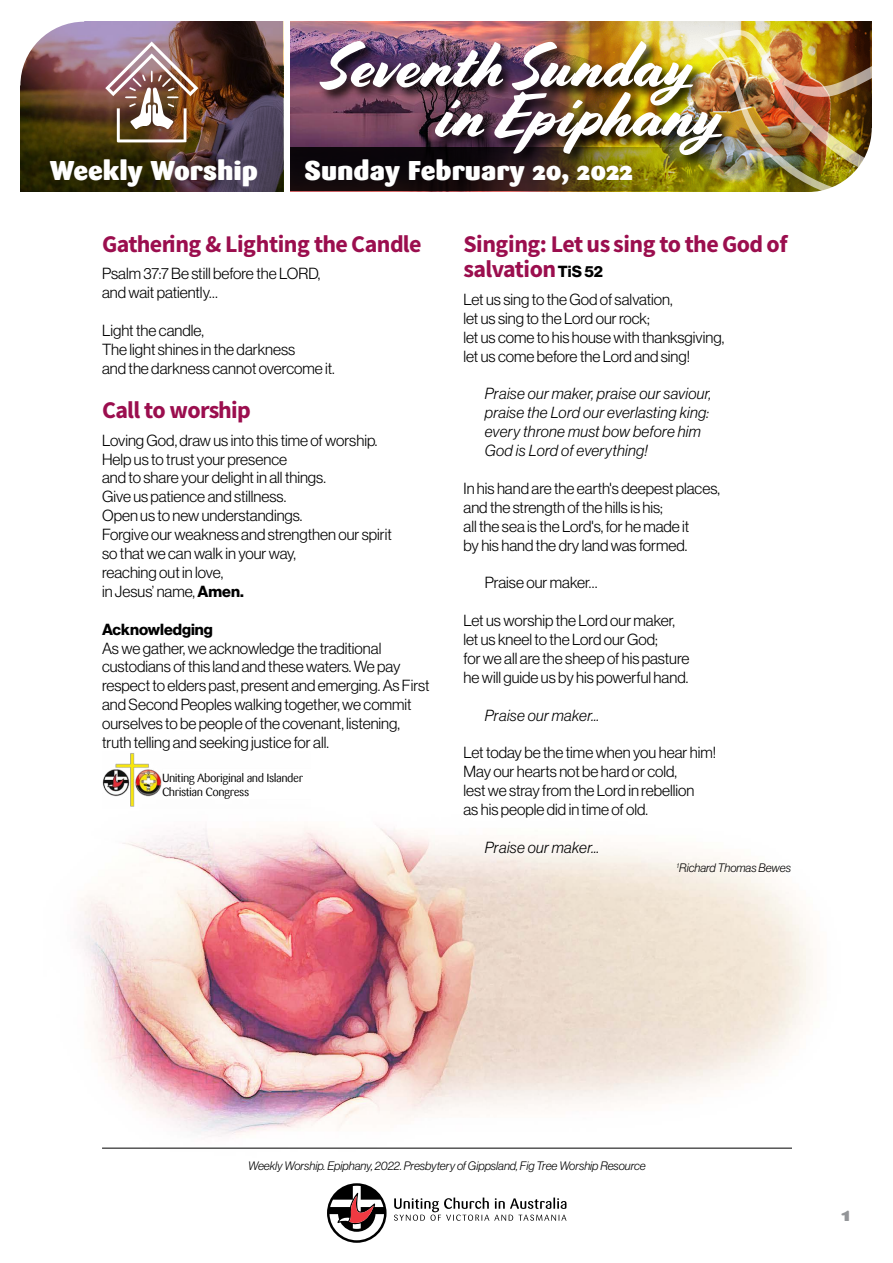
<style>
.page{position:relative;width:893px;height:1263px;background:#fff}
.page>*{position:absolute;margin:0;border:0;box-sizing:border-box;transform-origin:0 0}
.t1{font:63px/49.5px "Cortado";letter-spacing:-.01em;color:#fff}
.t2{font:900 27px "Sari";color:#fff}
.t3{font:24px/25.5px "Source Sans Variable";letter-spacing:-.02em;color:#9b0e4e}
.t4{font:900 19.5px "Sari";color:#939598}
.t5{font:15.75px/18.9px "N Haas Grotesk DS Pro 45 Lt";color:#000}
.t6{font:15.75px/18.9px "N Haas Grotesk DS Pro 46 Lt It";letter-spacing:.02em;color:#000}
.t7{font:15.75px "N Haas Grotesk DS Pro 75 Bd";color:#000}
.t8{font:12px "N Haas Grotesk DS Pro 46 Lt It";color:#000}
.t9{font:11.7px/14.1px "Sari";letter-spacing:-.04em;color:#000}
.s1{font-family:"N Haas Grotesk DS Pro 75 Bd"}
.s2{font-family:"N Haas Grotesk DS Pro 75 Bd";font-size:15.75px;color:#000}
</style>
<div class="page">
<img style="left:80px;top:827px;width:733px;height:321px">
<svg style="left:394px;top:1197px;width:172px;height:24px"></svg>
<svg style="left:327px;top:1183px;width:60px;height:60px"></svg>
<hr style="left:102px;top:1148px;width:690px;height:1px;background:#000">
<img style="left:290px;top:21px;width:239px;height:127px">
<img style="left:21px;top:21px;width:262px;height:170px">
<img style="left:105px;top:42px;width:93px;height:100px">
<svg style="left:20px;top:21px;width:64px;height:64px"></svg>
<img style="left:529px;top:21px;width:174px;height:17px">
<svg style="left:290px;top:148px;width:413px;height:43px;background:#392c0c"></svg>
<img style="left:703px;top:21px;width:169px;height:171px">
<div style="left:317px;top:38px;width:419px;height:132px;background:#000;opacity:.88"></div>
<img style="left:102px;top:753px;width:60px;height:54px">
<h1 class="t1" style="left:435px;top:43px;width:289px;text-indent:-113px">Seventh Sunday in Epiphany</h1>
<h2 class="t2" style="left:50px;top:154px;width:210px">Weekly Worship</h2>
<h2 class="t2" style="left:304px;top:154px;width:330px">Sunday February 20, 2022</h2>
<h3 class="t3" style="left:102px;top:231px;width:321px">Gathering &amp; Lighting the Candle</h3>
<p class="t5" style="left:102px;top:264px;width:220px">Psalm 37:7 Be still before the LORD, and wait patiently…</p>
<p class="t5" style="left:102px;top:321px;width:234px">Light the candle,<br>The light shines in the darkness<br>and the darkness cannot overcome it.</p>
<h3 class="t3" style="left:102px;top:398px;width:150px">Call to worship</h3>
<p class="t5" style="left:102px;top:431px;width:291px">Loving God, draw us into this time of worship.<br>Help us to trust your presence<br>and to share your delight in all things.<br>Give us patience and stillness.<br>Open us to new understandings.<br>Forgive our weakness and strengthen our spirit so that we can walk in your way,<br>reaching out in love,<br>in Jesus’ name, <span class="s1">Amen.</span></p>
<p class="t7" style="left:102px;top:620px;width:112px">Acknowledging</p>
<p class="t5" style="left:102px;top:639px;width:329px">As we gather, we acknowledge the traditional custodians of this land and these waters. We pay respect to elders past, present and emerging. As First and Second Peoples walking together, we commit ourselves to be people of the covenant, listening, truth telling and seeking justice for all.</p>
<p class="t9" style="left:162px;top:770px;width:143px">Uniting Aboriginal and Islander<br>Christian Congress</p>
<h3 class="t3" style="left:463px;top:231px;width:326px">Singing: Let us sing to the God of salvation<span class="s2">TiS 52</span></h3>
<p class="t5" style="left:463px;top:290px;width:262px">Let us sing to the God of salvation,<br>let us sing to the Lord our rock;<br>let us come to his house with thanksgiving, let us come before the Lord and sing!</p>
<p class="t6" style="left:485px;top:384px;width:228px">Praise our maker, praise our saviour, praise the Lord our everlasting king: every throne must bow before him God is Lord of everything!</p>
<p class="t5" style="left:463px;top:479px;width:258px">In his hand are the earth's deepest places, and the strength of the hills is his;<br>all the sea is the Lord's, for he made it<br>by his hand the dry land was formed.</p>
<p class="t5" style="left:485px;top:573px;width:114px">Praise our maker…</p>
<p class="t5" style="left:463px;top:611px;width:227px">Let us worship the Lord our maker, let us kneel to the Lord our God;<br>for we all are the sheep of his pasture he will guide us by his powerful hand.</p>
<p class="t6" style="left:485px;top:706px;width:116px">Praise our maker...</p>
<p class="t5" style="left:463px;top:743px;width:254px">Let today be the time when you hear him!<br>May our hearts not be hard or cold,<br>lest we stray from the Lord in rebellion<br>as his people did in time of old.</p>
<p class="t6" style="left:485px;top:838px;width:116px">Praise our maker...</p>
<p class="t8" style="left:677px;top:861px;width:115px"><sup>1</sup>Richard Thomas Bewes</p>
<p class="t8" style="left:248px;top:1159px;width:399px">Weekly Worship. Epiphany, 2022. Presbytery of Gippsland, Fig Tree Worship Resource</p>
<p class="t4" style="left:842px;top:1202px;width:10px">1</p>
</div>
